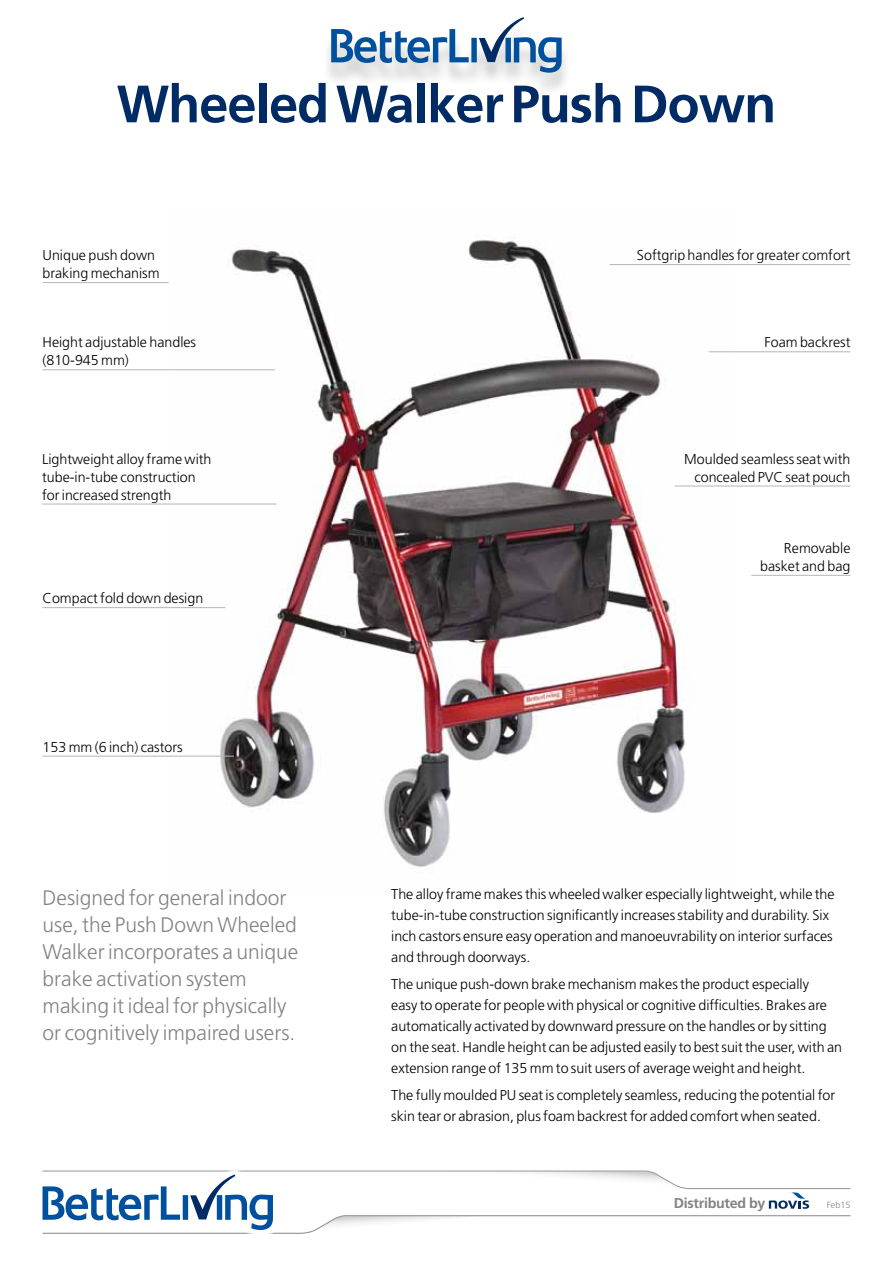
<style>
.page{position:relative;width:893px;height:1263px;background:#fff}
.page>*{position:absolute;margin:0;border:0;box-sizing:border-box;transform-origin:0 0}
.t1{font:700 52.5px "Frutiger LT Std";letter-spacing:-.02em;color:#002b64}
.t2{font:300 21px/27px "Frutiger LT Std";color:#818386}
.t3{font:300 14.25px/21px "Frutiger LT Std";color:#000}
.t4{font:700 14.25px "Frutiger LT Std";letter-spacing:-.02em;color:#818386}
.t5{font:300 9px "Frutiger LT Std";color:#818386}
</style>
<div class="page">
<img style="left:174px;top:240px;width:555px;height:627px">
<hr style="left:42px;top:504px;width:234px;height:1px;background:#b7b6b7">
<hr style="left:43px;top:756px;width:191px;height:1px;background:#b7b6b7">
<hr style="left:609px;top:264px;width:241px;height:1px;background:#b7b6b7">
<hr style="left:43px;top:369px;width:232px;height:1px;background:#b7b6b7">
<hr style="left:675px;top:486px;width:175px;height:1px;background:#b7b6b7">
<hr style="left:43px;top:282px;width:126px;height:1px;background:#b7b6b7">
<hr style="left:751px;top:575px;width:99px;height:1px;background:#b7b6b7">
<hr style="left:709px;top:351px;width:141px;height:1px;background:#b7b6b7">
<hr style="left:43px;top:607px;width:182px;height:1px;background:#b7b6b7">
<div style="left:321px;top:23px;width:250px;height:74px;background:#000;opacity:.21"></div>
<svg style="left:331px;top:17px;width:231px;height:56px"></svg>
<svg style="left:42px;top:1171px;width:809px;height:63px"></svg>
<h1 class="t1" style="left:117px;top:73px;width:661px">Wheeled Walker Push Down</h1>
<p class="t3" style="left:43px;top:246px;width:119px;line-height:18px">Unique push down braking mechanism</p>
<p class="t3" style="left:43px;top:334px;width:155px;line-height:18px">Height adjustable handles (810-945 mm)</p>
<p class="t3" style="left:42px;top:450px;width:171px;line-height:18px">Lightweight alloy frame with tube-in-tube construction for increased strength</p>
<p class="t3" style="left:43px;top:588px;width:162px">Compact fold down design</p>
<p class="t3" style="left:43px;top:736px;width:142px">153 mm (6 inch) castors</p>
<h2 class="t2" style="left:43px;top:884px;width:257px">Designed for general indoor use, the Push Down Wheeled<br>Walker incorporates a unique brake activation system making it ideal for physically or cognitively impaired users.</h2>
<p class="t3" style="left:637px;top:245px;width:215px">Softgrip handles for greater comfort</p>
<p class="t3" style="left:764px;top:332px;width:88px">Foam backrest</p>
<p class="t3" style="left:684px;top:450px;width:168px;line-height:18px;text-align:right">Moulded seamless seat with concealed PVC seat pouch</p>
<p class="t3" style="left:760px;top:539px;width:92px;line-height:18px;text-align:right">Removable basket and bag</p>
<p class="t3" style="left:391px;top:884px;width:445px">The alloy frame makes this wheeled walker especially lightweight, while the tube-in-tube construction significantly increases stability and durability. Six inch castors ensure easy operation and manoeuvrability on interior surfaces and through doorways.</p>
<p class="t3" style="left:391px;top:974px;width:452px">The unique push-down brake mechanism makes the product especially<br>easy to operate for people with physical or cognitive difficulties. Brakes are automatically activated by downward pressure on the handles or by sitting on the seat. Handle height can be adjusted easily to best suit the user, with an extension range of 135 mm to suit users of average weight and height.</p>
<p class="t3" style="left:391px;top:1085px;width:445px">The fully moulded PU seat is completely seamless, reducing the potential for skin tear or abrasion, plus foam backrest for added comfort when seated.</p>
<p class="t4" style="left:674px;top:1195px;width:93px">Distributed by</p>
<p class="t5" style="left:827px;top:1200px;width:25px">Feb15</p>
</div>
